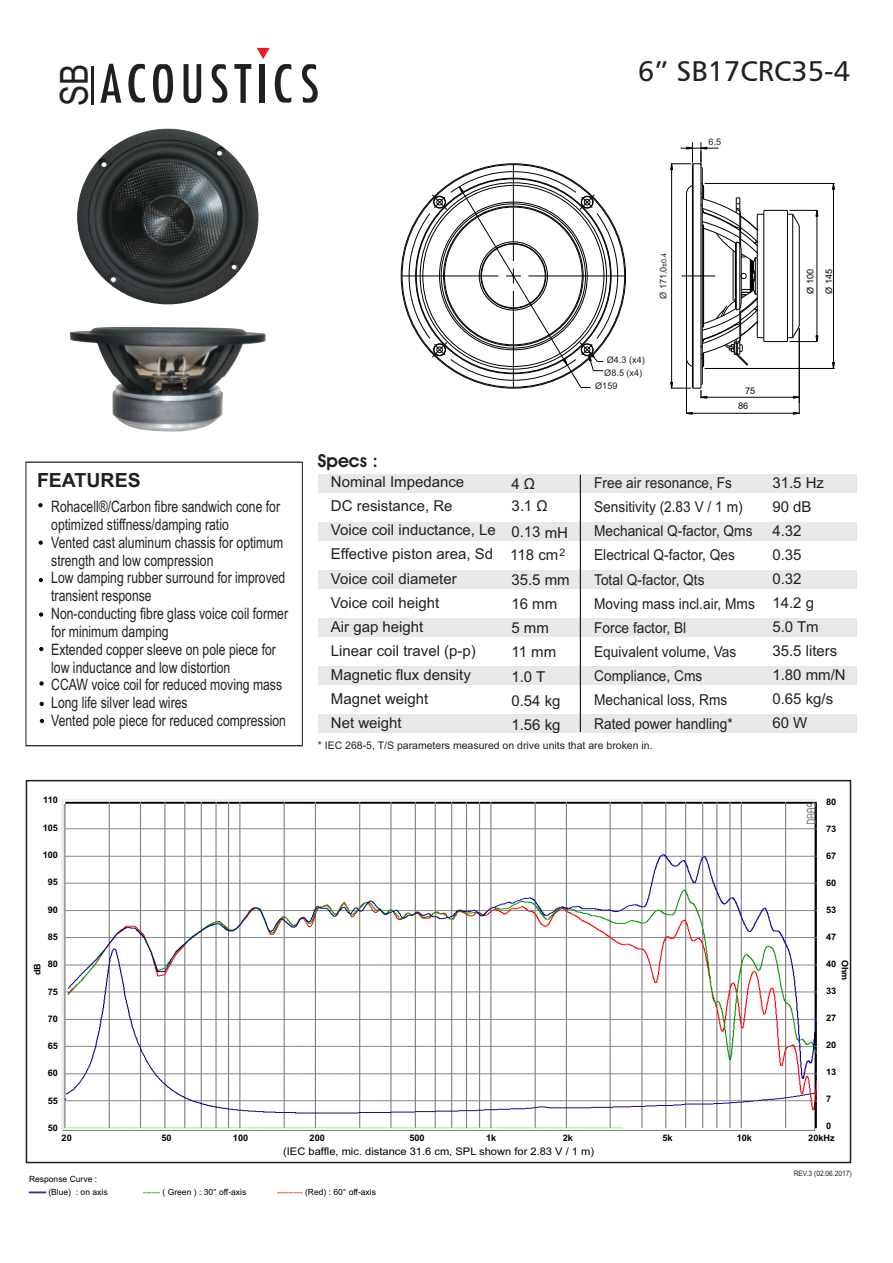
<style>
.page{position:relative;width:893px;height:1263px;background:#fff}
.page>*{position:absolute;margin:0;border:0;box-sizing:border-box;transform-origin:0 0}
.t1{font:38.7px "Arial Narrow";color:#231f20}
.t2{font:28.5px "Humanist 777 BT Roman B";color:#231f20}
.t3{font:700 19.5px "Arial";color:#231f20}
.t4{font:600 18px "Avant Garde IT Cby BT";color:#231f20}
.t5{font:15.75px/17.9px "Arial Narrow";color:#231f20;scale:.95 1}
.t6{font:15px/24.2px "Arial";color:#231f20}
.t7{font:15px/24.2px "Arial";color:#231f20;scale:.91 1}
.t8{font:10.5px "Arial";color:#231f20}
.t9{font:10.5px "Arial";color:#000;scale:1.06 1}
.t10{font:9.15px "Arial";color:#231f20}
.t11{font:9.15px/18.8px "Arial";color:#000}
.t12{font:700 9px "Arial";color:#000}
.t13{font:8.55px/12.9px "Arial";color:#000}
.t14{font:7.5px "Arial";color:#231f20;scale:.89 1}
.s1{font-size:7.2px}
.s2{color:#2e3092}
.s3{color:#008000}
.s4{color:#f00}
</style>
<div class="page">
<div style="left:26px;top:780px;width:825px;height:383px;border:2px solid #231f20"></div>
<div style="left:318px;top:474px;width:539px;height:18px;background:#e7e8e8"></div>
<div style="left:318px;top:522px;width:539px;height:18px;background:#e7e8e8"></div>
<div style="left:318px;top:570px;width:539px;height:18px;background:#e7e8e8"></div>
<div style="left:318px;top:618px;width:539px;height:19px;background:#e7e8e8"></div>
<div style="left:318px;top:666px;width:539px;height:19px;background:#e7e8e8"></div>
<div style="left:318px;top:714px;width:539px;height:19px;background:#e7e8e8"></div>
<hr style="left:580px;top:475px;width:1px;height:257px;background:#231f20">
<svg style="left:234px;top:64px;width:17px;height:39px"></svg>
<svg style="left:184px;top:64px;width:17px;height:39px"></svg>
<svg style="left:128px;top:64px;width:17px;height:39px"></svg>
<svg style="left:257px;top:48px;width:34px;height:55px"></svg>
<svg style="left:212px;top:64px;width:16px;height:39px"></svg>
<hr style="left:91px;top:66px;width:2px;height:39px;background:#231f20">
<svg style="left:100px;top:64px;width:21px;height:39px"></svg>
<svg style="left:153px;top:64px;width:20px;height:39px"></svg>
<svg style="left:302px;top:64px;width:16px;height:39px"></svg>
<div style="left:25px;top:462px;width:278px;height:284px;border:1px solid #231f20"></div>
<svg style="left:38px;top:503px;width:5px;height:4px"></svg>
<svg style="left:39px;top:540px;width:4px;height:5px"></svg>
<svg style="left:39px;top:578px;width:4px;height:4px"></svg>
<svg style="left:39px;top:612px;width:4px;height:5px"></svg>
<svg style="left:39px;top:647px;width:4px;height:4px"></svg>
<svg style="left:39px;top:681px;width:5px;height:5px"></svg>
<svg style="left:40px;top:702px;width:4px;height:4px"></svg>
<svg style="left:40px;top:719px;width:4px;height:4px"></svg>
<img style="left:77px;top:128px;width:181px;height:176px">
<img style="left:70px;top:327px;width:196px;height:105px">
<hr style="left:513px;top:164px;width:1px;height:97px;background:#000">
<svg style="left:402px;top:165px;width:223px;height:224px"></svg>
<svg style="left:831px;top:182px;width:4px;height:8px"></svg>
<svg style="left:832px;top:362px;width:3px;height:6px"></svg>
<hr style="left:705px;top:183px;width:130px;height:1px;background:#000">
<hr style="left:705px;top:368px;width:130px;height:1px;background:#000">
<hr style="left:833px;top:183px;width:1px;height:185px;background:#000">
<svg style="left:686px;top:411px;width:7px;height:4px"></svg>
<svg style="left:792px;top:411px;width:8px;height:4px"></svg>
<hr style="left:686px;top:360px;width:1px;height:54px;background:#000">
<hr style="left:799px;top:328px;width:1px;height:86px;background:#000">
<hr style="left:686px;top:413px;width:113px;height:1px;background:#000">
<svg style="left:670px;top:142px;width:149px;height:257px"></svg>
<hr style="left:816px;top:210px;width:1px;height:132px;background:#000">
<img style="left:62px;top:799px;width:755px;height:331px">
<h1 class="t1" style="left:60px;top:106px;width:44px;rotate:-90deg">SB</h1>
<h2 class="t2" style="left:638px;top:60px;width:214px">6” SB17CRC35-4</h2>
<p class="t10" style="left:709px;top:138px;width:14px">6.5</p>
<p class="t3" style="left:37px;top:473px;width:105px">FEATURES</p>
<p class="t5" style="left:51px;top:499px;width:251px">Rohacell®/Carbon fibre sandwich cone for optimized stiffness/damping ratio<br>Vented cast aluminum chassis for optimum strength and low compression<br>Low damping rubber surround for improved transient response<br>Non-conducting fibre glass voice coil former for minimum damping<br>Extended copper sleeve on pole piece for low inductance and low distortion<br>CCAW voice coil for reduced moving mass Long life silver lead wires<br>Vented pole piece for reduced compression</p>
<p class="t4" style="left:318px;top:453px;width:62px">Specs :</p>
<p class="t6" style="left:331px;top:471px;width:167px">Nominal Impedance<br>DC resistance, Re<br>Voice coil inductance, Le<br>Effective piston area, Sd<br>Voice coil diameter<br>Voice coil height<br>Air gap height<br>Linear coil travel (p-p)<br>Magnetic flux density<br>Magnet weight<br>Net weight</p>
<p class="t6" style="left:511px;top:474px;width:38px;line-height:22.2px">4 Ω<br>3.1 Ω</p>
<p class="t6" style="left:510px;top:522px;width:59px;line-height:22.6px">0.13 mH<br>118 cm <sup>2</sup></p>
<p class="t6" style="left:511px;top:569px;width:60px">35.5 mm<br>16 mm<br>5 mm<br>11 mm<br>1.0 T<br>0.54 kg<br>1.56 kg</p>
<p class="t10" style="left:660px;top:299px;width:48px;rotate:-90deg">Ø 171.0<span class="s1">±0.4</span></p>
<p class="t10" style="left:607px;top:357px;width:39px">Ø4.3 (x4)</p>
<p class="t10" style="left:604px;top:369px;width:39px">Ø8.5 (x4)</p>
<p class="t10" style="left:595px;top:382px;width:24px">Ø159</p>
<p class="t11" style="left:745px;top:383px;width:12px">75</p>
<p class="t11" style="left:738px;top:398px;width:12px">86</p>
<p class="t11" style="left:802px;top:294px;width:26px;rotate:-90deg">Ø 100<br>Ø 145</p>
<p class="t7" style="left:594px;top:472px;width:178px">Free air resonance, Fs<br>Sensitivity (2.83 V / 1 m)<br>Mechanical Q-factor, Qms<br>Electrical Q-factor, Qes<br>Total Q-factor, Qts<br>Moving mass incl.air, Mms<br>Force factor, Bl<br>Equivalent volume, Vas<br>Compliance, Cms<br>Mechanical loss, Rms<br>Rated power handling*</p>
<p class="t6" style="left:772px;top:472px;width:75px">31.5 Hz<br>90 dB<br>4.32<br>0.35<br>0.32<br>14.2 g<br>5.0 Tm<br>35.5 liters<br>1.80 mm/N<br>0.65 kg/s<br>60 W</p>
<p class="t8" style="left:318px;top:741px;width:336px">* IEC 268-5, T/S parameters measured on drive units that are broken in.</p>
<p class="t12" style="left:43px;top:797px;width:16px">110</p>
<p class="t12" style="left:43px;top:824px;width:17px">105</p>
<p class="t12" style="left:43px;top:851px;width:17px">100</p>
<p class="t12" style="left:48px;top:879px;width:12px">95</p>
<p class="t12" style="left:48px;top:906px;width:12px">90</p>
<p class="t12" style="left:48px;top:933px;width:12px">85</p>
<p class="t12" style="left:48px;top:961px;width:12px">80</p>
<p class="t12" style="left:48px;top:988px;width:12px">75</p>
<p class="t12" style="left:48px;top:1015px;width:12px">70</p>
<p class="t12" style="left:48px;top:1042px;width:12px">65</p>
<p class="t12" style="left:48px;top:1070px;width:12px">60</p>
<p class="t12" style="left:48px;top:1097px;width:12px">55</p>
<p class="t12" style="left:48px;top:1124px;width:12px">50</p>
<p class="t12" style="left:826px;top:798px;width:12px">80</p>
<p class="t12" style="left:826px;top:825px;width:12px">73</p>
<p class="t12" style="left:826px;top:852px;width:12px">67</p>
<p class="t12" style="left:826px;top:879px;width:12px">60</p>
<p class="t12" style="left:826px;top:906px;width:12px">53</p>
<p class="t12" style="left:826px;top:933px;width:12px">47</p>
<p class="t12" style="left:826px;top:960px;width:12px">40</p>
<p class="t12" style="left:826px;top:987px;width:12px">33</p>
<p class="t12" style="left:826px;top:1014px;width:12px">27</p>
<p class="t12" style="left:826px;top:1041px;width:12px">20</p>
<p class="t12" style="left:826px;top:1068px;width:12px">13</p>
<p class="t12" style="left:826px;top:1095px;width:7px">7</p>
<p class="t12" style="left:826px;top:1122px;width:7px">0</p>
<p class="t12" style="left:34px;top:975px;width:13px;rotate:-90deg">dB</p>
<p class="t12" style="left:848px;top:960px;width:22px;rotate:90deg">Ohm</p>
<p class="t12" style="left:62px;top:1135px;width:12px">20</p>
<p class="t12" style="left:161px;top:1135px;width:12px">50</p>
<p class="t12" style="left:233px;top:1135px;width:17px">100</p>
<p class="t12" style="left:310px;top:1135px;width:17px">200</p>
<p class="t12" style="left:409px;top:1135px;width:17px">500</p>
<p class="t12" style="left:486px;top:1135px;width:12px">1k</p>
<p class="t12" style="left:563px;top:1135px;width:12px">2k</p>
<p class="t12" style="left:662px;top:1135px;width:12px">5k</p>
<p class="t12" style="left:737px;top:1135px;width:17px">10k</p>
<p class="t12" style="left:808px;top:1135px;width:28px">20kHz</p>
<p class="t14" style="left:794px;top:1170px;width:67px">REV.3 (02.06.2017)</p>
<p class="t9" style="left:283px;top:1147px;width:295px">(IEC baffle, mic. distance 31.6 cm, SPL shown for 2.83 V / 1 m)</p>
<p class="t13" style="left:29px;top:1173px;width:80px">Response Curve : <span class="s2">------</span> (Blue) : on axis</p>
<p class="t13" style="left:143px;top:1186px;width:105px"><span class="s3">------</span> ( Green ) : 30° off-axis</p>
<p class="t13" style="left:277px;top:1186px;width:100px"><span class="s4">---------</span> (Red) : 60° off-axis</p>
</div>
